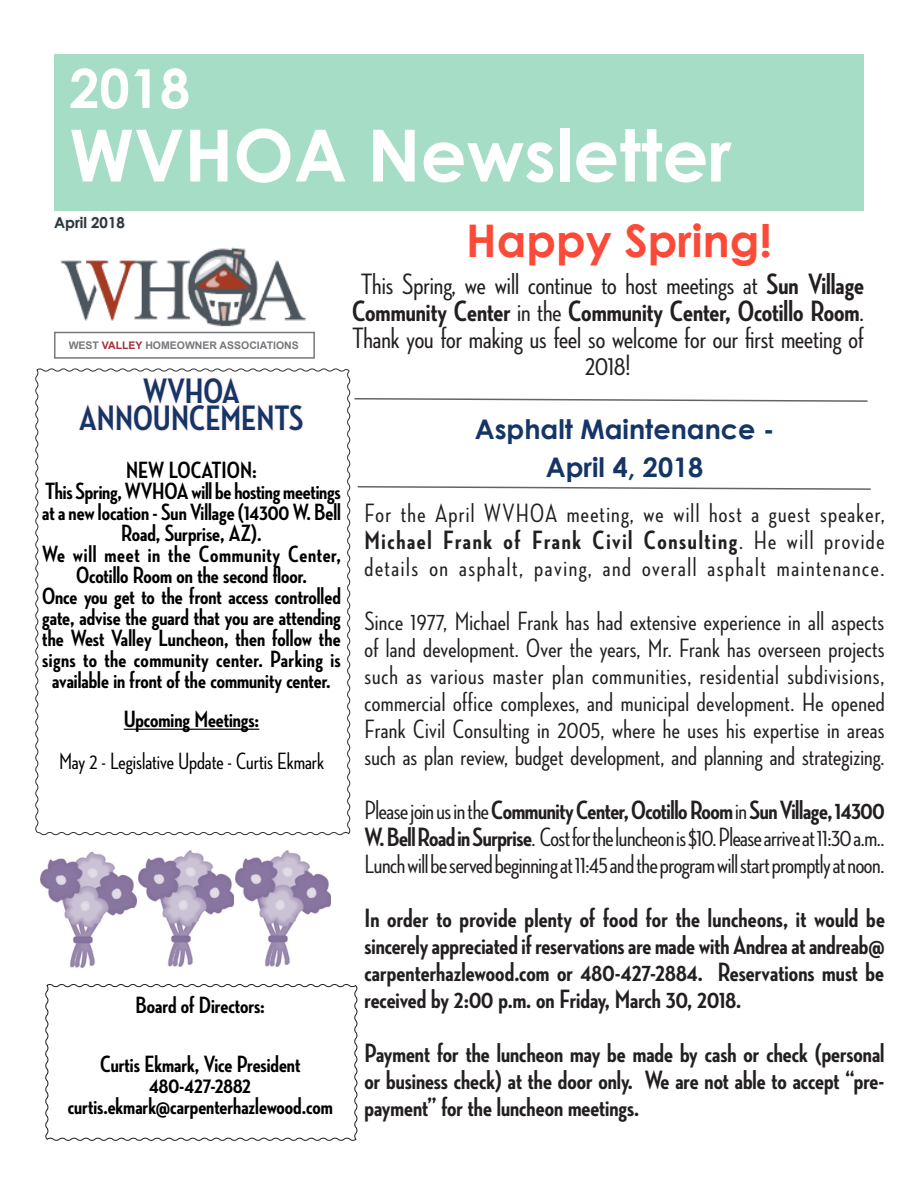
<style>
.page{position:relative;width:918px;height:1188px;background:#fff}
.page>*{position:absolute;margin:0;border:0;box-sizing:border-box;transform-origin:0 0}
.t1{font:700 72px "Century Gothic";color:#fff}
.t2{font:700 54px "Century Gothic";color:#fff}
.t3{font:700 45px "Century Gothic";color:#fc4a38}
.t4{font:700 36px "Neutraface Condensed";color:#153567}
.t5{font:500 30px/27px "Neutraface Condensed";color:#231f20;text-align:center}
.Body_text{font:500 27px/27px "Neutraface Condensed";letter-spacing:.005em;color:#231f20;text-align:justify}
.Body_text-2{font:700 27px/27px "Neutraface Condensed";color:#231f20;text-align:justify}
.Body_text-3{font:700 27px "Century Gothic";color:#153567}
.Letter_Body_Text{font:700 24px/21px "Neutraface Condensed";color:#000;text-align:center}
.Letter_Body_Text-2{font:700 24px/21px "Neutraface Condensed";letter-spacing:.02em;color:#000;text-align:center}
.t6{font:500 24px "Neutraface Condensed";color:#000}
.t7{font:700 15px "Century Gothic";color:#29363e}
.t8{font:700 10.5px "Arial";color:#76787b}
.s1{color:#a62c38}
.s2{font-weight:700}
</style>
<div class="page">
<div style="left:54px;top:54px;width:810px;height:156px;background:#a6ddc7"></div>
<img style="left:60px;top:247px;width:247px;height:80px">
<div style="left:54px;top:332px;width:261px;height:27px;border:2px solid #76787b"></div>
<svg style="left:35px;top:368px;width:316px;height:468px"></svg>
<svg style="left:45px;top:984px;width:313px;height:157px"></svg>
<svg style="left:354px;top:398px;width:514px;height:4px"></svg>
<img style="left:138px;top:851px;width:193px;height:115px">
<img style="left:41px;top:852px;width:95px;height:115px">
<svg style="left:357px;top:486px;width:514px;height:4px"></svg>
<p class="t2" style="left:69px;top:47px;width:122px">2018</p>
<p class="t1" style="left:69px;top:101px;width:664px">WVHOA Newsletter</p>
<p class="t7" style="left:54px;top:211px;width:72px">April 2018</p>
<p class="t8" style="left:69px;top:338px;width:232px">WEST <span class="s1">VALLEY</span> HOMEOWNER ASSOCIATIONS</p>
<p class="t4" style="left:143px;top:370px;width:98px">WVHOA</p>
<p class="t4" style="left:79px;top:397px;width:226px">ANNOUNCEMENTS</p>
<p class="Letter_Body_Text" style="left:126px;top:459px;width:132px">NEW LOCATION:</p>
<p class="Letter_Body_Text" style="left:42px;top:480px;width:300px">This Spring, WVHOA will be hosting meetings at a new location - Sun Village (14300 W. Bell<br>Road, Surprise, AZ).</p>
<p class="Letter_Body_Text-2" style="left:42px;top:543px;width:300px">We will meet in the Community Center,<br>Ocotillo Room on the second floor.</p>
<p class="Letter_Body_Text" style="left:42px;top:585px;width:300px">Once you get to the front access controlled gate, advise the guard that you are attending the West Valley Luncheon, then follow the signs to the community center. Parking is available in front of the community center.</p>
<p class="Letter_Body_Text" style="left:124px;top:708px;width:137px">Upcoming Meetings:</p>
<p class="t6" style="left:59px;top:747px;width:266px">May 2 - Legislative Update - Curtis Ekmark</p>
<p class="Letter_Body_Text" style="left:136px;top:995px;width:131px">Board of Directors:</p>
<p class="Letter_Body_Text" style="left:100px;top:1053px;width:202px">Curtis Ekmark, Vice President</p>
<p class="Letter_Body_Text" style="left:149px;top:1074px;width:103px">480-427-2882</p>
<p class="Letter_Body_Text" style="left:68px;top:1095px;width:267px">curtis.ekmark@carpenterhazlewood.com</p>
<p class="t3" style="left:466px;top:207px;width:308px">Happy Spring!</p>
<p class="t5" style="left:352px;top:271px;width:513px">This Spring, we will continue to host meetings at <span class="s2">Sun Village Community Center</span> in the <span class="s2">Community Center, Ocotillo Room</span>.<br>Thank you for making us feel so welcome for our first meeting of 2018!</p>
<p class="Body_text-3" style="left:475px;top:409px;width:301px">Asphalt Maintenance -</p>
<p class="Body_text-3" style="left:546px;top:446px;width:159px">April 4, 2018</p>
<p class="Body_text" style="left:364px;top:499px;width:522px">For the April WVHOA meeting, we will host a guest speaker, <span class="s2">Michael Frank of Frank Civil Consulting</span>. He will provide details on asphalt, paving, and overall asphalt maintenance.</p>
<p class="Body_text" style="left:364px;top:607px;width:522px">Since 1977, Michael Frank has had extensive experience in all aspects of land development. Over the years, Mr. Frank has overseen projects such as various master plan communities, residential subdivisions, commercial office complexes, and municipal development. He opened Frank Civil Consulting in 2005, where he uses his expertise in areas such as plan review, budget development, and planning and strategizing.</p>
<p class="Body_text" style="left:364px;top:796px;width:522px">Please join us in the <span class="s2">Community Center, Ocotillo Room</span> in <span class="s2">Sun Village, 14300<br>W. Bell Road in Surprise</span>. Cost for the luncheon is $10. Please arrive at 11:30 a.m..<br>Lunch will be served beginning at 11:45 and the program will start promptly at noon.</p>
<p class="Body_text-2" style="left:364px;top:904px;width:522px">In order to provide plenty of food for the luncheons, it would be sincerely appreciated if reservations are made with Andrea at andreab@ carpenterhazlewood.com or 480-427-2884. Reservations must be received by 2:00 p.m. on Friday, March 30, 2018.</p>
<p class="Body_text-2" style="left:364px;top:1039px;width:521px">Payment for the luncheon may be made by cash or check (personal or business check) at the door only. We are not able to accept “pre&shy;payment” for the luncheon meetings.</p>
</div>
